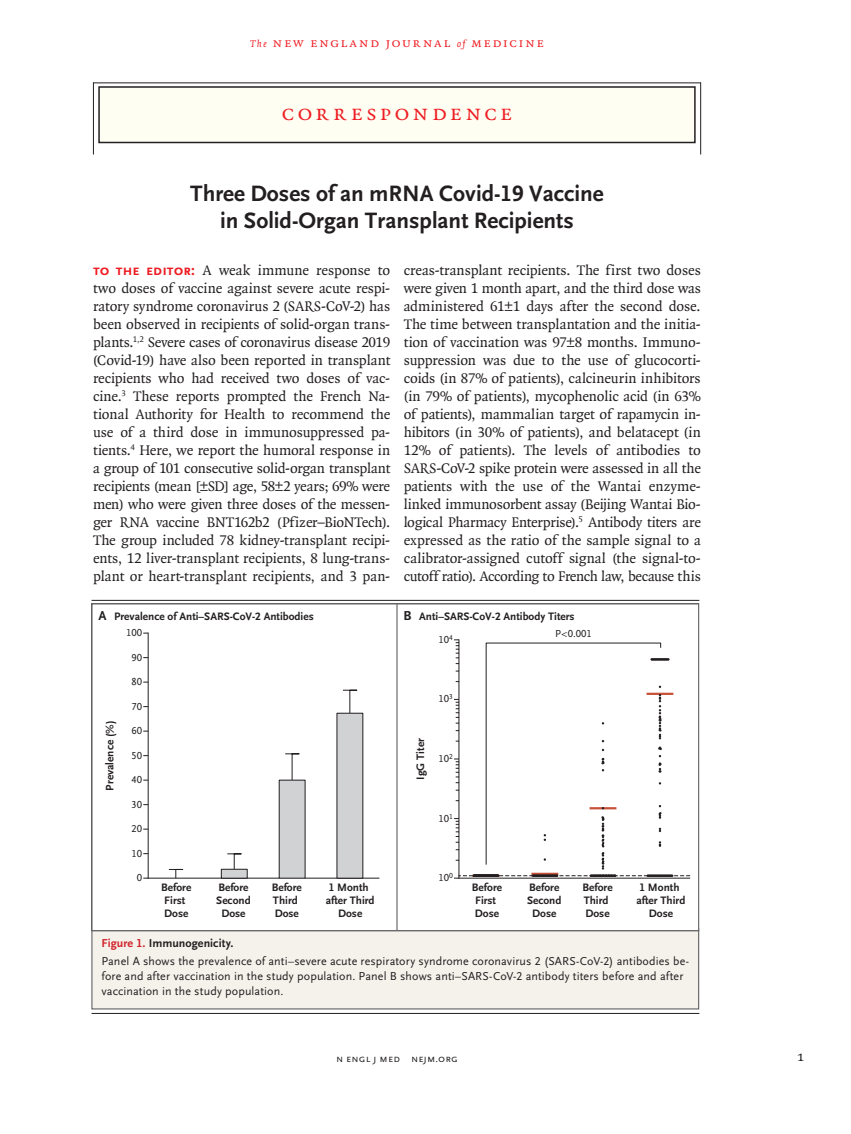
<style>
.page{position:relative;width:851px;height:1134px;background:#fff}
.page>*{position:absolute;margin:0;border:0;box-sizing:border-box;transform-origin:0 0}
.t1{font:700 23.25px/27px "OTNEJM Scala Sans LF";color:#231f20;text-align:center}
.t2{font:22.5px "OTNEJM Quadraat Small Cap";letter-spacing:.135em;color:#ee1d23}
.t3{font:15px/18px "OTNEJM Quadraat";letter-spacing:-.015em;color:#231f20;text-align:justify}
.t4{font:14.25px "OTNEJM Quadraat Cap";color:#231f20}
.t5{font:13.5px "OTNEJM Quadraat Cap";letter-spacing:.11em;color:#ee1d23}
.t6{font:12px/18px "OTNEJM Scala Sans LF";letter-spacing:.01em;color:#231f20}
.t7{font:700 11.25px/12.8px "OTNEJM Scala Sans LF";color:#231f20}
.t8{font:10.8px "OTNEJM Scala Sans LF Cap";letter-spacing:.01em;color:#231f20}
.t9{font:10.5px "OTNEJM Scala Sans LF";color:#231f20}
.s1{font-family:"OTNEJM Quadraat";font-style:italic;font-size:10.5px}
.s2{font-family:"OTNEJM Scala Sans Small LF Cap";font-weight:700;color:#ee1d23}
.s3{font-size:13.5px}
.s4{font-weight:700;color:#d1232a}
.s5{font-weight:700}
</style>
<div class="page">
<div style="left:99px;top:87px;width:595px;height:55px;background:#fffef2"></div>
<div style="left:98px;top:86px;width:597px;height:57px;border:2px solid #231f20"></div>
<hr style="left:93px;top:82px;width:1px;height:72px;background:#231f20">
<hr style="left:93px;top:82px;width:607px;height:1px;background:#231f20">
<hr style="left:700px;top:82px;width:1px;height:72px;background:#231f20">
<hr style="left:92px;top:1013px;width:607px;height:1px;background:#231f20">
<hr style="left:92px;top:600px;width:607px;height:1px;background:#231f20">
<div style="left:92px;top:929px;width:606px;height:80px;background:#f5f1eb"></div>
<div style="left:91px;top:928px;width:608px;height:82px;border:1px solid #636366"></div>
<svg style="left:93px;top:605px;width:604px;height:324px"></svg>
<hr style="left:148px;top:633px;width:1px;height:245px;background:#231f20">
<hr style="left:148px;top:878px;width:231px;height:1px;background:#231f20">
<hr style="left:458px;top:640px;width:1px;height:238px;background:#231f20">
<hr style="left:396px;top:604px;width:1px;height:327px;background:#636366">
<div style="left:337px;top:713px;width:26px;height:165px;background:#d1d2d4"></div>
<div style="left:279px;top:780px;width:26px;height:98px;background:#d1d2d4"></div>
<div style="left:279px;top:780px;width:26px;height:99px;border:1px solid #231f20"></div>
<div style="left:221px;top:869px;width:26px;height:9px;background:#d1d2d4"></div>
<div style="left:221px;top:869px;width:26px;height:10px;border:1px solid #231f20"></div>
<svg style="left:342px;top:689px;width:15px;height:25px"></svg>
<svg style="left:284px;top:753px;width:16px;height:28px"></svg>
<svg style="left:226px;top:853px;width:16px;height:17px"></svg>
<svg style="left:168px;top:869px;width:15px;height:10px"></svg>
<svg style="left:454px;top:759px;width:5px;height:24px"></svg>
<svg style="left:454px;top:699px;width:5px;height:25px"></svg>
<svg style="left:454px;top:639px;width:5px;height:25px"></svg>
<hr style="left:646px;top:693px;width:27px;height:2px;background:#c7533b">
<svg style="left:661px;top:746px;width:1px;height:27px"></svg>
<svg style="left:661px;top:658px;width:8px;height:3px"></svg>
<svg style="left:454px;top:800px;width:235px;height:79px"></svg>
<svg style="left:485px;top:642px;width:176px;height:223px"></svg>
<p class="t5" style="left:250px;top:35px;width:295px"><span class="s1">The</span> new england journal <span class="s1">of</span> medicine</p>
<h2 class="t2" style="left:282px;top:100px;width:232px">Correspondence</h2>
<h1 class="t1" style="left:190px;top:181px;width:415px">Three Doses of an mRNA Covid-19 Vaccine in Solid-Organ Transplant Recipients</h1>
<p class="t3" style="left:93px;top:261px;width:299px"><span class="s2">To the Editor:</span> A weak immune response to two doses of vaccine against severe acute respi&shy;ratory syndrome coronavirus 2 (SARS-CoV-2) has been observed in recipients of solid-organ trans&shy;plants.<sup>1,2</sup> Severe cases of coronavirus disease 2019 (Covid-19) have also been reported in transplant recipients who had received two doses of vac&shy;cine.<sup>3</sup> These reports prompted the French Na&shy;tional Authority for Health to recommend the use of a third dose in immunosuppressed pa&shy;tients.<sup>4</sup> Here, we report the humoral response in a group of 101 consecutive solid-organ transplant recipients (mean [±SD] age, 58±2 years; 69% were men) who were given three doses of the messen&shy;ger RNA vaccine BNT162b2 (Pfizer–BioNTech).<br>The group included 78 kidney-transplant recipi&shy;ents, 12 liver-transplant recipients, 8 lung-trans&shy;plant or heart-transplant recipients, and 3 pan-</p>
<p class="t3" style="left:403px;top:261px;width:299px">creas-transplant recipients. The first two doses were given 1 month apart, and the third dose was administered 61±1 days after the second dose.<br>The time between transplantation and the initia&shy;tion of vaccination was 97±8 months. Immuno&shy;suppression was due to the use of glucocorti&shy;coids (in 87% of patients), calcineurin inhibitors (in 79% of patients), mycophenolic acid (in 63% of patients), mammalian target of rapamycin in&shy;hibitors (in 30% of patients), and belatacept (in 12% of patients). The levels of antibodies to SARS-CoV-2 spike protein were assessed in all the patients with the use of the Wantai enzyme&shy;linked immunosorbent assay (Beijing Wantai Bio&shy;logical Pharmacy Enterprise).<sup>5</sup> Antibody titers are expressed as the ratio of the sample signal to a calibrator-assigned cutoff signal (the signal-to&shy;cutoff ratio). According to French law, because this</p>
<p class="t7" style="left:98px;top:610px;width:217px"><span class="s3">A</span> Prevalence of Anti–SARS-CoV-2 Antibodies</p>
<p class="t7" style="left:403px;top:610px;width:173px"><span class="s3">B</span> Anti–SARS-CoV-2 Antibody Titers</p>
<p class="t9" style="left:555px;top:628px;width:38px">P&lt;0.001</p>
<p class="t9" style="left:126px;top:627px;width:17px">100</p>
<p class="t9" style="left:438px;top:634px;width:16px">10<sup>4</sup></p>
<p class="t9" style="left:131px;top:652px;width:12px">90</p>
<p class="t7" style="left:104px;top:791px;width:71px;rotate:-90deg">Prevalence (%)</p>
<p class="t9" style="left:131px;top:676px;width:12px">80</p>
<p class="t9" style="left:131px;top:701px;width:12px">70</p>
<p class="t9" style="left:131px;top:725px;width:12px">60</p>
<p class="t9" style="left:131px;top:750px;width:12px">50</p>
<p class="t9" style="left:131px;top:774px;width:12px">40</p>
<p class="t9" style="left:131px;top:799px;width:12px">30</p>
<p class="t9" style="left:131px;top:823px;width:12px">20</p>
<p class="t9" style="left:131px;top:848px;width:12px">10</p>
<p class="t9" style="left:137px;top:872px;width:7px">0</p>
<p class="t7" style="left:161px;top:881px;width:32px">Before<br>First<br>Dose</p>
<p class="t7" style="left:216px;top:881px;width:36px;text-align:center">Before<br>Second<br>Dose</p>
<p class="t7" style="left:272px;top:881px;width:32px">Before<br>Third<br>Dose</p>
<p class="t7" style="left:326px;top:881px;width:50px;text-align:center">1 Month after Third<br>Dose</p>
<p class="t9" style="left:438px;top:693px;width:16px">10<sup>3</sup></p>
<p class="t7" style="left:414px;top:780px;width:43px;rotate:-90deg">IgG Titer</p>
<p class="t9" style="left:438px;top:753px;width:16px">10<sup>2</sup></p>
<p class="t9" style="left:438px;top:812px;width:16px">10<sup>1</sup></p>
<p class="t9" style="left:438px;top:872px;width:16px">10<sup>0</sup></p>
<p class="t7" style="left:472px;top:881px;width:32px">Before<br>First<br>Dose</p>
<p class="t7" style="left:527px;top:881px;width:36px;text-align:center">Before<br>Second<br>Dose</p>
<p class="t7" style="left:582px;top:881px;width:32px">Before<br>Third<br>Dose</p>
<p class="t7" style="left:636px;top:881px;width:50px;text-align:center">1 Month after Third<br>Dose</p>
<p class="t6" style="left:101px;top:934px;width:589px"><span class="s4">Figure 1.</span> <span class="s5">Immunogenicity.<br></span>Panel A shows the prevalence of anti–severe acute respiratory syndrome coronavirus 2 (SARS-CoV-2) antibodies be-</p>
<p class="t6" style="left:101px;top:969px;width:583px;line-height:15px">fore and after vaccination in the study population. Panel B shows anti–SARS-CoV-2 antibody titers before and after vaccination in the study population.</p>
<p class="t8" style="left:336px;top:1053px;width:123px">n engl j med nejm.org</p>
<p class="t4" style="left:797px;top:1048px;width:9px">1</p>
</div>
